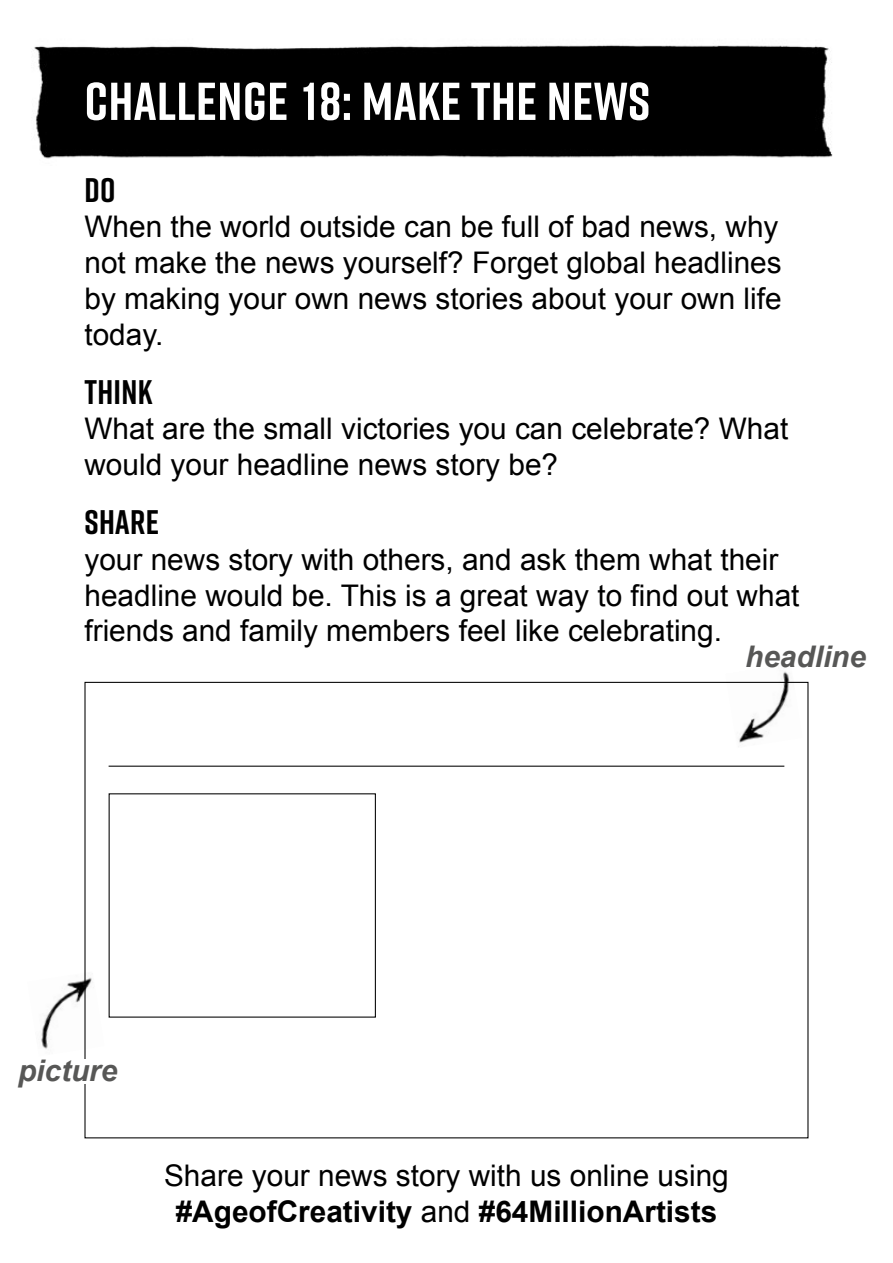
<style>
.page{position:relative;width:893px;height:1263px;background:#fff}
.page>*{position:absolute;margin:0;border:0;box-sizing:border-box;transform-origin:0 0}
.t1{font:700 53.25px "Rift";letter-spacing:.01em;color:#fff}
.t2{font:700 34.05px "Rift";letter-spacing:.01em;color:#000}
.t3{font:29.85px/35.7px "Arial";color:#000}
.t4{font:italic 700 29.85px "Arial";color:#575756}
.s1{font-family:"Bebas Neue"}
.s2{font-weight:700}
</style>
<div class="page">
<img style="left:725px;top:671px;width:78px;height:72px">
<img style="left:41px;top:977px;width:51px;height:72px">
<img style="left:34px;top:45px;width:799px;height:114px">
<hr style="left:109px;top:766px;width:675px;height:1px;background:#000">
<p class="t1" style="left:84px;top:63px;width:567px">CHALLENGE <span class="s1">1</span>8: MAKE THE NEWS</p>
<p class="t2" style="left:84px;top:165px;width:33px">DO</p>
<p class="t3" style="left:84px;top:209px;width:699px;text-align:justify">When the world outside can be full of bad news, why not make the news yourself? Forget global headlines by making your own news stories about your own life today.</p>
<p class="t2" style="left:84px;top:367px;width:70px">THINK</p>
<p class="t3" style="left:84px;top:411px;width:705px">What are the small victories you can celebrate? What would your headline news story be?</p>
<p class="t2" style="left:84px;top:498px;width:76px">SHARE</p>
<p class="t3" style="left:84px;top:542px;width:717px">your news story with others, and ask them what their headline would be. This is a great way to find out what friends and family members feel like celebrating.</p>
<p class="t4" style="left:745px;top:637px;width:122px">headline</p>
<p class="t4" style="left:18px;top:1051px;width:101px">picture</p>
<p class="t3" style="left:164px;top:1158px;width:566px;text-align:center">Share your news story with us online using <span class="s2">#AgeofCreativity</span> and <span class="s2">#64MillionArtists</span></p>
</div>
